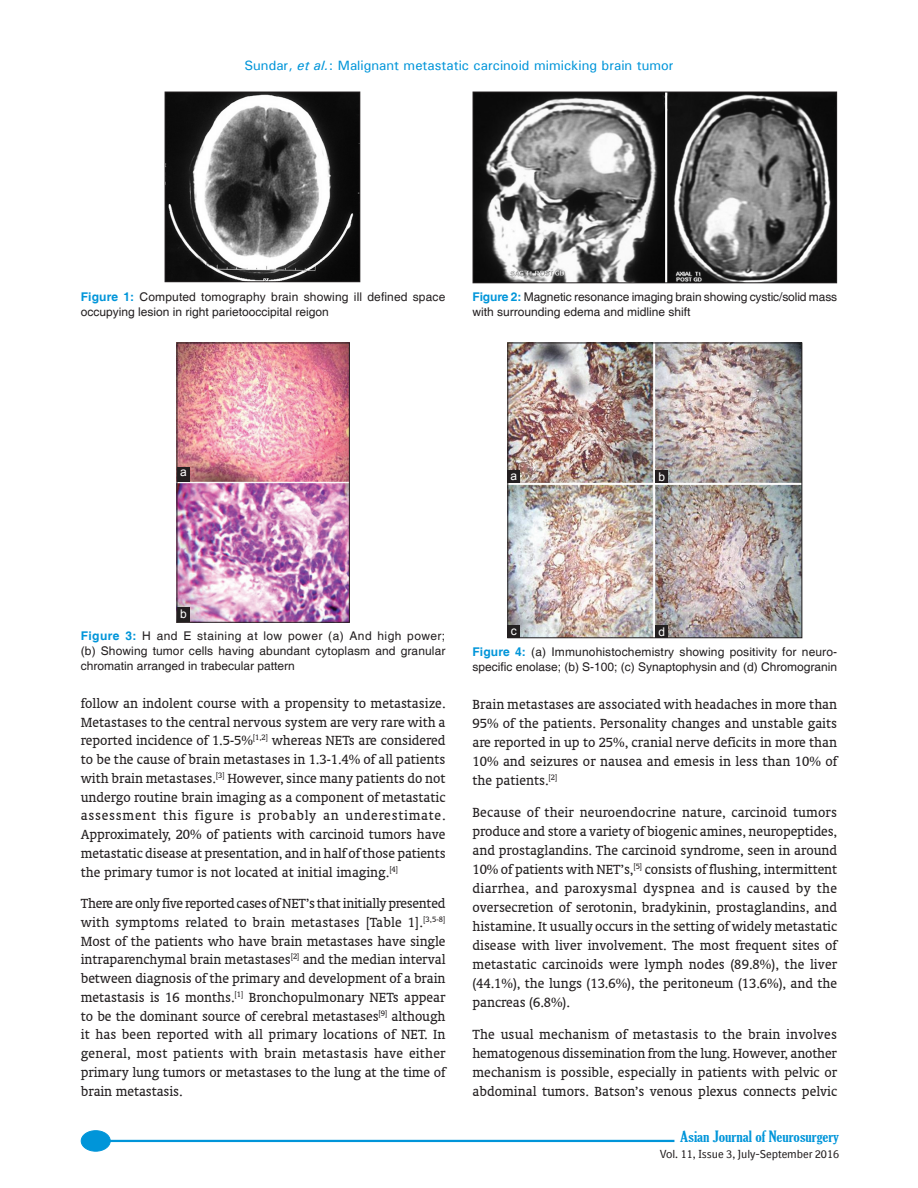
<style>
.page{position:relative;width:918px;height:1188px;background:#fff}
.page>*{position:absolute;margin:0;border:0;box-sizing:border-box;transform-origin:0 0}
.TX{font:15px/18.8px "Oranda BT";color:#231f20;text-align:justify}
.RF_RECTO{font:extra-condensed 15px "Gloucester";color:#0095d9;scale:1.25 1}
.t1{font:500 13.5px "Univers";color:#0095d9}
.FGC{font:12px/15px "Helvetica";color:#231f20}
.LABEL{font:12px "Arial";color:#fff}
.RF_RECTO_1{font:11.25px "BI Sans";letter-spacing:-.005em;color:#231f20}
.s1{font-style:italic}
.s2{font-weight:700;color:#0095d9}
</style>
<div class="page">
<hr style="left:106px;top:1140px;width:568px;height:2px;background:#0095d9">
<div style="left:81px;top:1131px;width:29px;height:20px;background:#0095d9;border-radius:50%"></div>
<div style="left:81px;top:1130px;width:30px;height:22px;border:1px solid #0095d9;border-radius:50%"></div>
<img style="left:167px;top:94px;width:191px;height:186px">
<div style="left:165px;top:92px;width:195px;height:190px;border:1px solid #231f20"></div>
<img style="left:475px;top:94px;width:360px;height:187px">
<div style="left:473px;top:92px;width:364px;height:191px;border:1px solid #231f20"></div>
<img style="left:510px;top:345px;width:290px;height:291px">
<div style="left:508px;top:343px;width:294px;height:295px;border:1px solid #231f20"></div>
<div style="left:655px;top:625px;width:13px;height:13px;background:#231f20"></div>
<div style="left:508px;top:625px;width:12px;height:13px;background:#231f20"></div>
<div style="left:655px;top:471px;width:13px;height:12px;background:#231f20"></div>
<div style="left:508px;top:471px;width:12px;height:12px;background:#231f20"></div>
<img style="left:179px;top:345px;width:169px;height:275px">
<div style="left:177px;top:343px;width:173px;height:279px;border:1px solid #231f20"></div>
<div style="left:177px;top:607px;width:13px;height:15px;background:#231f20"></div>
<div style="left:177px;top:467px;width:13px;height:14px;background:#231f20"></div>
<p class="t1" style="left:245px;top:57px;width:431px">Sundar, <span class="s1">et al.</span>: Malignant metastatic carcinoid mimicking brain tumor</p>
<p class="FGC" style="left:81px;top:289px;width:366px"><span class="s2">Figure 1:</span> Computed tomography brain showing ill defined space occupying lesion in right parietooccipital reigon</p>
<p class="FGC" style="left:472px;top:289px;width:366px"><span class="s2">Figure 2:</span> Magnetic resonance imaging brain showing cystic/solid mass with surrounding edema and midline shift</p>
<p class="LABEL" style="left:180px;top:464px;width:8px">a</p>
<p class="LABEL" style="left:511px;top:468px;width:8px">a</p>
<p class="LABEL" style="left:659px;top:469px;width:8px">b</p>
<p class="LABEL" style="left:180px;top:606px;width:8px">b</p>
<p class="FGC" style="left:81px;top:629px;width:366px;text-align:justify"><span class="s2">Figure 3:</span> H and E staining at low power (a) And high power; (b) Showing tumor cells having abundant cytoplasm and granular chromatin arranged in trabecular pattern</p>
<p class="TX" style="left:81px;top:694px;width:366px">follow an indolent course with a propensity to metastasize.<br>Metastases to the central nervous system are very rare with a reported incidence of 1.5-5%<sup>[1,2]</sup> whereas NETs are considered to be the cause of brain metastases in 1.3-1.4% of all patients with brain metastases.<sup>[3]</sup> However, since many patients do not undergo routine brain imaging as a component of metastatic assessment this figure is probably an underestimate.<br>Approximately, 20% of patients with carcinoid tumors have metastatic disease at presentation, and in half of those patients the primary tumor is not located at initial imaging.<sup>[4]</sup></p>
<p class="TX" style="left:81px;top:894px;width:366px">There are only five reported cases of NET’s that initially presented with symptoms related to brain metastases [Table 1].<sup>[3,5-8] </sup>Most of the patients who have brain metastases have single intraparenchymal brain metastases<sup>[2]</sup> and the median interval between diagnosis of the primary and development of a brain metastasis is 16 months.<sup>[1]</sup> Bronchopulmonary NETs appear to be the dominant source of cerebral metastases<sup>[9]</sup> although it has been reported with all primary locations of NET. In general, most patients with brain metastasis have either primary lung tumors or metastases to the lung at the time of brain metastasis.</p>
<p class="LABEL" style="left:511px;top:623px;width:7px">c</p>
<p class="LABEL" style="left:659px;top:624px;width:8px">d</p>
<p class="FGC" style="left:472px;top:644px;width:366px"><span class="s2">Figure 4:</span> (a) Immunohistochemistry showing positivity for neuro&shy;specific enolase; (b) S-100; (c) Synaptophysin and (d) Chromogranin</p>
<p class="TX" style="left:472px;top:695px;width:366px">Brain metastases are associated with headaches in more than 95% of the patients. Personality changes and unstable gaits are reported in up to 25%, cranial nerve deficits in more than 10% and seizures or nausea and emesis in less than 10% of the patients.<sup>[2]</sup></p>
<p class="TX" style="left:472px;top:803px;width:366px">Because of their neuroendocrine nature, carcinoid tumors produce and store a variety of biogenic amines, neuropeptides, and prostaglandins. The carcinoid syndrome, seen in around 10% of patients with NET’s,<sup>[5]</sup> consists of flushing, intermittent diarrhea, and paroxysmal dyspnea and is caused by the oversecretion of serotonin, bradykinin, prostaglandins, and histamine. It usually occurs in the setting of widely metastatic disease with liver involvement. The most frequent sites of metastatic carcinoids were lymph nodes (89.8%), the liver (44.1%), the lungs (13.6%), the peritoneum (13.6%), and the pancreas (6.8%).</p>
<p class="TX" style="left:472px;top:1025px;width:366px">The usual mechanism of metastasis to the brain involves hematogenous dissemination from the lung. However, another mechanism is possible, especially in patients with pelvic or abdominal tumors. Batson’s venous plexus connects pelvic</p>
<p class="RF_RECTO" style="left:680px;top:1128px;width:129px">Asian Journal of Neurosurgery</p>
<p class="RF_RECTO_1" style="left:660px;top:1148px;width:181px">Vol. 11, Issue 3, July‑September 2016</p>
</div>
